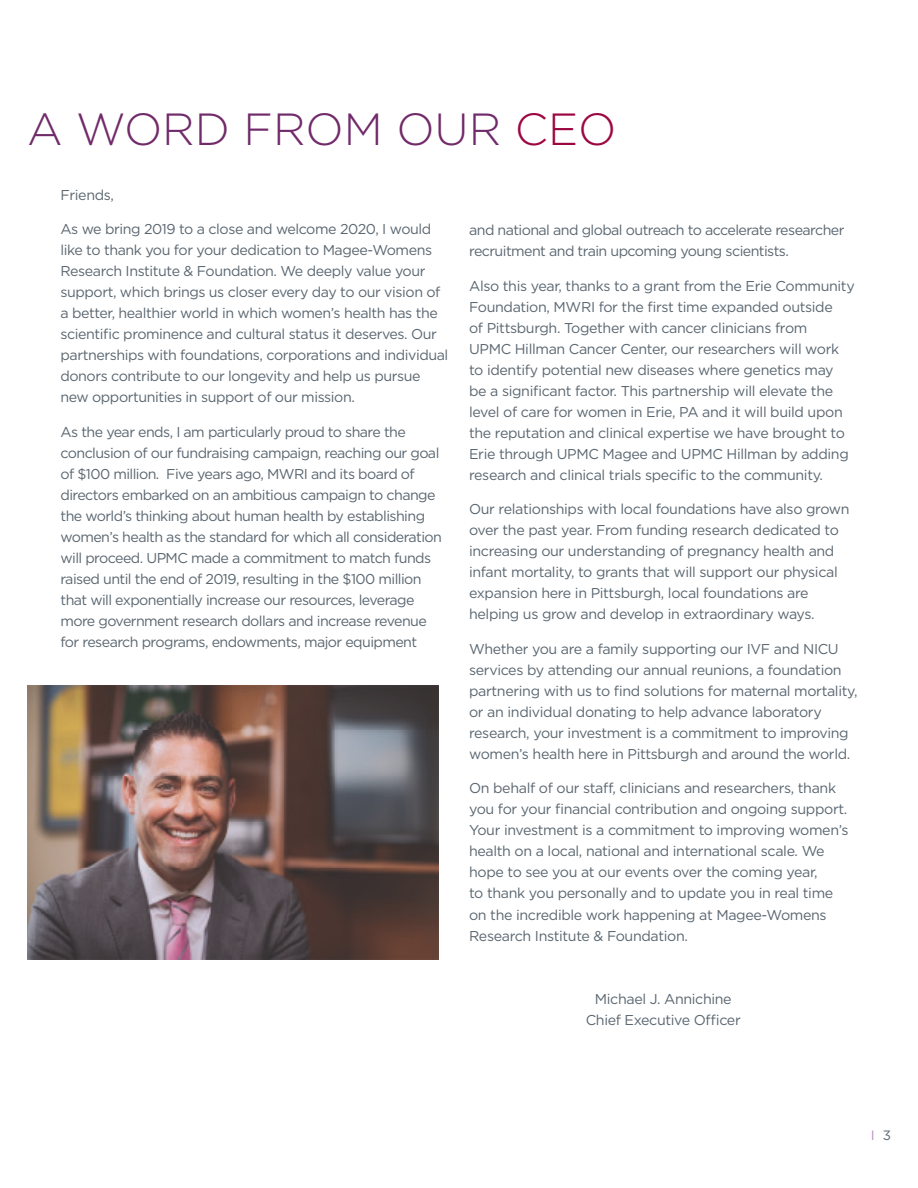
<style>
.page{position:relative;width:918px;height:1188px;background:#fff}
.page>*{position:absolute;margin:0;border:0;box-sizing:border-box;transform-origin:0 0}
.t1{font:300 45px "Gotham";color:#712a6a}
.t2{font:14.25px/21px "Gotham";letter-spacing:-.03em;color:#5a6670}
.t3{font:13.5px "Gotham";color:#b88bbe}
.s1{color:#9d0741}
.s2{color:#5a6670}
</style>
<div class="page">
<img style="left:27px;top:685px;width:411px;height:275px">
<h1 class="t1" style="left:27px;top:105px;width:591px">A WORD FROM OUR <span class="s1">CEO</span></h1>
<p class="t2" style="left:60px;top:184px;width:55px">Friends,</p>
<p class="t2" style="left:60px;top:219px;width:389px">As we bring 2019 to a close and welcome 2020, I would like to thank you for your dedication to Magee-Womens Research Institute &amp; Foundation. We deeply value your support, which brings us closer every day to our vision of a better, healthier world in which women’s health has the scientific prominence and cultural status it deserves. Our partnerships with foundations, corporations and individual donors contribute to our longevity and help us pursue new opportunities in support of our mission.</p>
<p class="t2" style="left:60px;top:421px;width:383px">As the year ends, I am particularly proud to share the conclusion of our fundraising campaign, reaching our goal of $100 million. Five years ago, MWRI and its board of directors embarked on an ambitious campaign to change the world’s thinking about human health by establishing women’s health as the standard for which all consideration will proceed. UPMC made a commitment to match funds raised until the end of 2019, resulting in the $100 million that will exponentially increase our resources, leverage more government research dollars and increase revenue for research programs, endowments, major equipment</p>
<p class="t2" style="left:469px;top:220px;width:377px">and national and global outreach to accelerate researcher recruitment and train upcoming young scientists.</p>
<p class="t2" style="left:469px;top:275px;width:387px">Also this year, thanks to a grant from the Erie Community Foundation, MWRI for the first time expanded outside<br>of Pittsburgh. Together with cancer clinicians from<br>UPMC Hillman Cancer Center, our researchers will work to identify potential new diseases where genetics may be a significant factor. This partnership will elevate the level of care for women in Erie, PA and it will build upon the reputation and clinical expertise we have brought to Erie through UPMC Magee and UPMC Hillman by adding research and clinical trials specific to the community.</p>
<p class="t2" style="left:469px;top:499px;width:382px">Our relationships with local foundations have also grown over the past year. From funding research dedicated to increasing our understanding of pregnancy health and infant mortality, to grants that will support our physical expansion here in Pittsburgh, local foundations are helping us grow and develop in extraordinary ways.</p>
<p class="t2" style="left:469px;top:638px;width:390px">Whether you are a family supporting our IVF and NICU services by attending our annual reunions, a foundation partnering with us to find solutions for maternal mortality, or an individual donating to help advance laboratory research, your investment is a commitment to improving women’s health here in Pittsburgh and around the world.</p>
<p class="t2" style="left:469px;top:778px;width:381px">On behalf of our staff, clinicians and researchers, thank you for your financial contribution and ongoing support.<br>Your investment is a commitment to improving women’s health on a local, national and international scale. We hope to see you at our events over the coming year,<br>to thank you personally and to update you in real time on the incredible work happening at Magee-Womens Research Institute &amp; Foundation.</p>
<p class="t2" style="left:586px;top:988px;width:157px;text-align:center">Michael J. Annichine<br>Chief Executive Officer</p>
<p class="t3" style="left:871px;top:1126px;width:22px">I <span class="s2">3</span></p>
</div>
